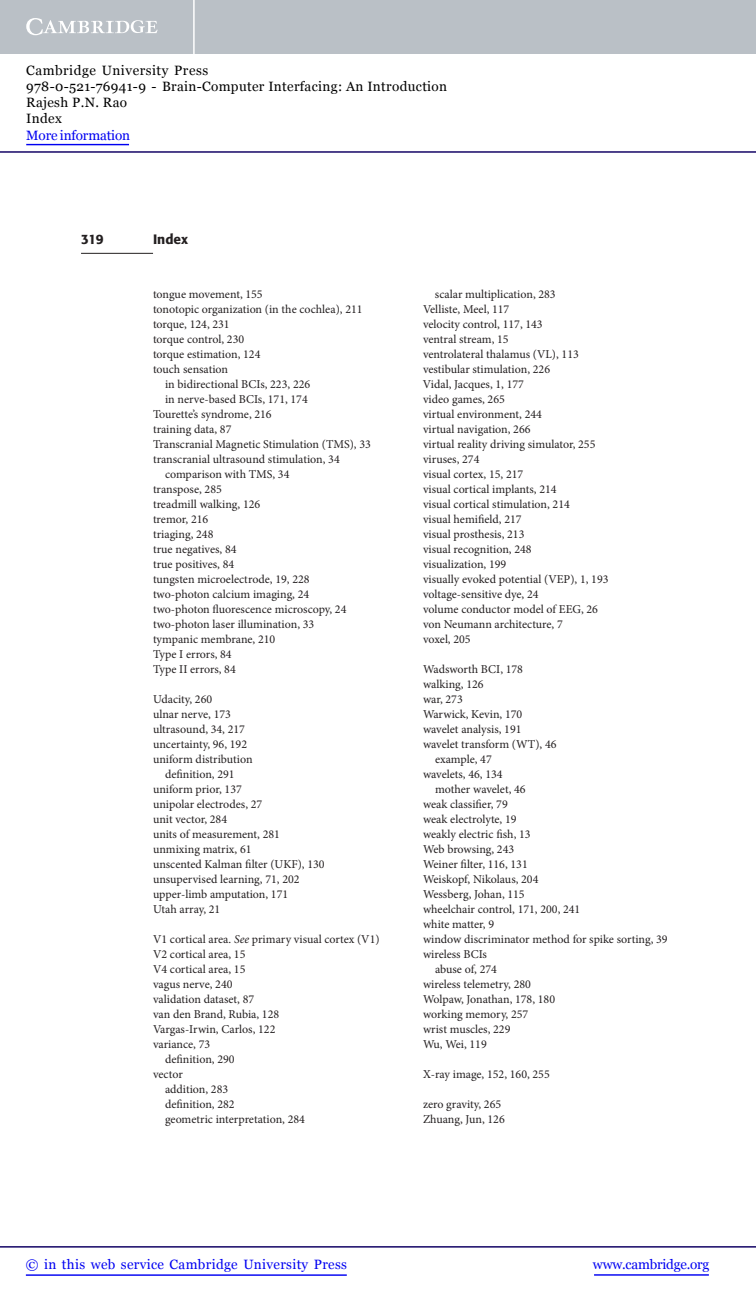
<style>
.page{position:relative;width:756px;height:1298px;background:#fff}
.page>*{position:absolute;margin:0;border:0;box-sizing:border-box;transform-origin:0 0}
.t1{font:13.5px/16.2px "Georgia";letter-spacing:.025em;color:#000}
.t2{font:13.5px "Georgia";letter-spacing:.025em;color:#0000f1}
.t3{font:13.5px "Georgia";letter-spacing:-.015em;color:#0000f1}
.t4{font:13.5px "Georgia";letter-spacing:-.01em;color:#0000f1}
.t5{font:500 13.5px "Formata";color:#231f20}
.t6{font:12px/15px "Minion Pro";color:#231f20}
.s1{font-style:italic}
</style>
<div class="page">
<hr style="left:81px;top:253px;width:72px;height:1px;background:#231f20">
<div style="left:0;top:0;width:756px;height:54px;background:#bac0c6"></div>
<svg style="left:26px;top:18px;width:132px;height:17px"></svg>
<hr style="left:193px;top:0;width:2px;height:54px;background:#fff">
<hr style="left:0;top:151px;width:756px;height:2px;background:#150666">
<hr style="left:594px;top:1274px;width:115px;height:1px;background:#0000f1">
<hr style="left:0;top:1246px;width:756px;height:1px;background:#150666">
<hr style="left:26px;top:1274px;width:321px;height:1px;background:#0000f1">
<hr style="left:26px;top:144px;width:103px;height:1px;background:#0000f1">
<p class="t1" style="left:26px;top:62px;width:422px">Cambridge University Press<br>978-0-521-76941-9 - Brain-Computer Interfacing: An Introduction<br>Rajesh P.N. Rao<br>Index</p>
<p class="t4" style="left:26px;top:127px;width:105px">More information</p>
<p class="t5" style="left:81px;top:233px;width:24px">319</p>
<p class="t5" style="left:153px;top:233px;width:37px">Index</p>
<p class="t6" style="left:153px;top:287px;width:111px">tongue movement, 155</p>
<p class="t6" style="left:153px;top:302px;width:211px">tonotopic organization (in the cochlea), 211</p>
<p class="t6" style="left:153px;top:317px;width:78px">torque, 124 , 231</p>
<p class="t6" style="left:153px;top:332px;width:93px">torque control, 230</p>
<p class="t6" style="left:153px;top:347px;width:109px">torque estimation, 124</p>
<p class="t6" style="left:153px;top:362px;width:77px">touch sensation</p>
<p class="t6" style="left:165px;top:377px;width:147px">in bidirectional BCIs, 223 , 226</p>
<p class="t6" style="left:165px;top:392px;width:144px">in nerve- based BCIs, 171 , 174</p>
<p class="t6" style="left:153px;top:407px;width:120px">Tourette’s syndrome, 216</p>
<p class="t6" style="left:153px;top:422px;width:80px">training data, 87</p>
<p class="t6" style="left:153px;top:437px;width:219px">Transcranial Magnetic Stimulation (TMS), 33</p>
<p class="t6" style="left:153px;top:452px;width:188px">transcranial ultrasound stimulation, 34</p>
<p class="t6" style="left:165px;top:467px;width:126px">comparison with TMS, 34</p>
<p class="t6" style="left:153px;top:482px;width:70px">transpose, 285</p>
<p class="t6" style="left:153px;top:497px;width:109px">treadmill walking, 126</p>
<p class="t6" style="left:153px;top:512px;width:57px">tremor, 216</p>
<p class="t6" style="left:153px;top:527px;width:62px">triaging, 248</p>
<p class="t6" style="left:153px;top:542px;width:85px">true negatives, 84</p>
<p class="t6" style="left:153px;top:557px;width:83px">true positives, 84</p>
<p class="t6" style="left:153px;top:572px;width:158px">tungsten microelectrode, 19 , 228</p>
<p class="t6" style="left:153px;top:587px;width:158px">two- photon calcium imaging, 24</p>
<p class="t6" style="left:153px;top:602px;width:195px">two- photon fluorescence microscopy, 24</p>
<p class="t6" style="left:153px;top:617px;width:163px">two- photon laser illumination, 33</p>
<p class="t6" style="left:153px;top:632px;width:124px">tympanic membrane, 210</p>
<p class="t6" style="left:153px;top:647px;width:80px">Type I errors, 84</p>
<p class="t6" style="left:153px;top:662px;width:84px">Type II errors, 84</p>
<p class="t6" style="left:153px;top:692px;width:61px">Udacity, 260</p>
<p class="t6" style="left:153px;top:707px;width:79px">ulnar nerve, 173</p>
<p class="t6" style="left:153px;top:722px;width:94px">ultrasound, 34 , 217</p>
<p class="t6" style="left:153px;top:737px;width:96px">uncertainty, 96 , 192</p>
<p class="t6" style="left:153px;top:752px;width:101px">uniform distribution</p>
<p class="t6" style="left:165px;top:767px;width:71px">definition, 291</p>
<p class="t6" style="left:153px;top:782px;width:90px">uniform prior, 137</p>
<p class="t6" style="left:153px;top:797px;width:111px">unipolar electrodes, 27</p>
<p class="t6" style="left:153px;top:812px;width:76px">unit vector, 284</p>
<p class="t6" style="left:153px;top:827px;width:129px">units of measurement, 281</p>
<p class="t6" style="left:153px;top:842px;width:100px">unmixing matrix, 61</p>
<p class="t6" style="left:153px;top:857px;width:173px">unscented Kalman filter (UKF), 130</p>
<p class="t6" style="left:153px;top:872px;width:148px">unsupervised learning, 71 , 202</p>
<p class="t6" style="left:153px;top:887px;width:137px">upper- limb amputation, 171</p>
<p class="t6" style="left:153px;top:902px;width:69px">Utah array, 21</p>
<p class="t6" style="left:153px;top:932px;width:228px">V1 cortical area. <span class="s1">See</span> primary visual cortex (V1)</p>
<p class="t6" style="left:153px;top:947px;width:94px">V2 cortical area, 15</p>
<p class="t6" style="left:153px;top:962px;width:94px">V4 cortical area, 15</p>
<p class="t6" style="left:153px;top:977px;width:81px">vagus nerve, 240</p>
<p class="t6" style="left:153px;top:992px;width:103px">validation dataset, 87</p>
<p class="t6" style="left:153px;top:1007px;width:128px">van den Brand, Rubia, 128</p>
<p class="t6" style="left:153px;top:1022px;width:124px">Vargas- Irwin, Carlos, 122</p>
<p class="t6" style="left:153px;top:1037px;width:59px">variance, 73</p>
<p class="t6" style="left:165px;top:1052px;width:71px">definition, 290</p>
<p class="t6" style="left:153px;top:1067px;width:31px">vector</p>
<p class="t6" style="left:165px;top:1082px;width:65px">addition, 283</p>
<p class="t6" style="left:165px;top:1097px;width:71px">definition, 282</p>
<p class="t6" style="left:165px;top:1112px;width:142px">geometric interpretation, 284</p>
<p class="t6" style="left:423px;top:287px;width:187px;text-indent:12px">scalar multiplication, 283<br>Velliste, Meel, 117<br>velocity control, 117 , 143<br>ventral stream, 15<br>ventrolateral thalamus (VL), 113 vestibular stimulation, 226<br>Vidal, Jacques, 1 , 177<br>video games, 265<br>virtual environment, 244<br>virtual navigation, 266<br>virtual reality driving simulator, 255 viruses, 274<br>visual cortex, 15 , 217<br>visual cortical implants, 214<br>visual cortical stimulation, 214<br>visual hemifield, 217<br>visual prosthesis, 213<br>visual recognition, 248<br>visualization, 199<br>visually evoked potential (VEP), 1 , 193 voltage- sensitive dye, 24<br>volume conductor model of EEG, 26 von Neumann architecture, 7<br>voxel, 205</p>
<p class="t6" style="left:423px;top:662px;width:102px">Wadsworth BCI, 178</p>
<p class="t6" style="left:423px;top:677px;width:62px">walking, 126</p>
<p class="t6" style="left:423px;top:692px;width:41px">war, 273</p>
<p class="t6" style="left:423px;top:707px;width:101px">Warwick, Kevin, 170</p>
<p class="t6" style="left:423px;top:722px;width:100px">wavelet analysis, 191</p>
<p class="t6" style="left:423px;top:737px;width:135px">wavelet transform (WT), 46</p>
<p class="t6" style="left:435px;top:752px;width:58px">example, 47</p>
<p class="t6" style="left:423px;top:767px;width:81px">wavelets, 46 , 134</p>
<p class="t6" style="left:435px;top:782px;width:92px">mother wavelet, 46</p>
<p class="t6" style="left:423px;top:797px;width:86px">weak classifier, 79</p>
<p class="t6" style="left:423px;top:812px;width:95px">weak electrolyte, 19</p>
<p class="t6" style="left:423px;top:827px;width:109px">weakly electric fish, 13</p>
<p class="t6" style="left:423px;top:842px;width:93px">Web browsing, 243</p>
<p class="t6" style="left:423px;top:857px;width:106px">Weiner filter, 116 , 131</p>
<p class="t6" style="left:423px;top:872px;width:117px">Weiskopf, Nikolaus, 204</p>
<p class="t6" style="left:423px;top:887px;width:103px">Wessberg, Johan, 115</p>
<p class="t6" style="left:423px;top:902px;width:159px">wheelchair control, 171 , 200 , 241</p>
<p class="t6" style="left:423px;top:917px;width:73px">white matter, 9</p>
<p class="t6" style="left:423px;top:932px;width:246px">window discriminator method for spike sorting, 39</p>
<p class="t6" style="left:423px;top:947px;width:65px">wireless BCIs</p>
<p class="t6" style="left:435px;top:962px;width:63px">abuse of, 274</p>
<p class="t6" style="left:423px;top:977px;width:109px">wireless telemetry, 280</p>
<p class="t6" style="left:423px;top:992px;width:134px">Wolpaw, Jonathan, 178 , 180</p>
<p class="t6" style="left:423px;top:1007px;width:107px">working memory, 257</p>
<p class="t6" style="left:423px;top:1022px;width:89px">wrist muscles, 229</p>
<p class="t6" style="left:423px;top:1037px;width:65px">Wu, Wei, 119</p>
<p class="t6" style="left:423px;top:1067px;width:128px">X- ray image, 152 , 160 , 255</p>
<p class="t6" style="left:423px;top:1097px;width:83px">zero gravity, 265<br>Zhuang, Jun, 126</p>
<p class="t2" style="left:26px;top:1256px;width:323px">© in this web service Cambridge University Press</p>
<p class="t3" style="left:593px;top:1256px;width:118px">www.cambridge.org</p>
</div>
